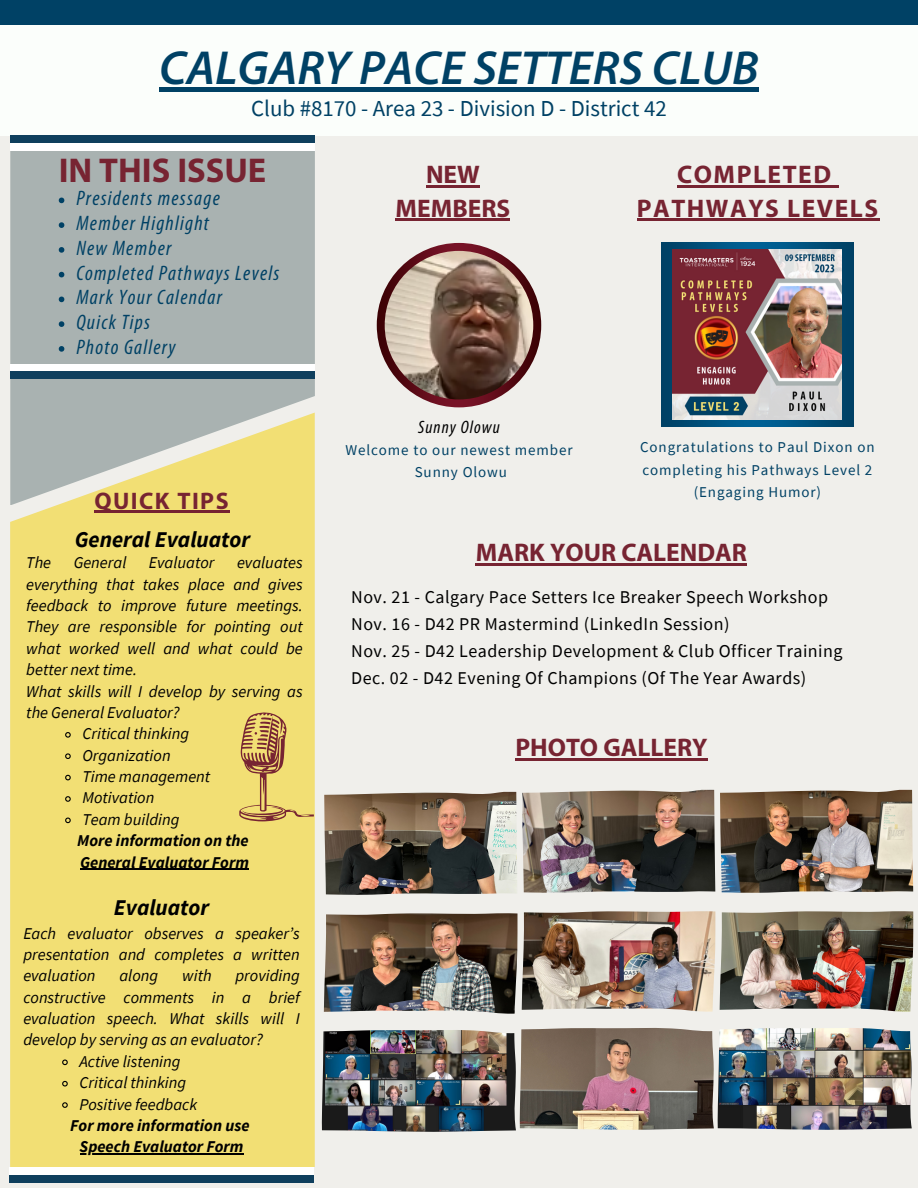
<style>
.page{position:relative;width:918px;height:1188px;background:#f0efeb}
.page>*{position:absolute;margin:0;border:0;box-sizing:border-box;transform-origin:0 0}
.t1{font:italic 600 48px "Myriad Pro";color:#004165}
.t2{font:700 34.5px "Myriad Pro";color:#772432}
.t3{font:700 25.5px "Myriad Pro";color:#772432}
.t4{font:700 25.5px "Myriad Pro";letter-spacing:.06em;color:#772432}
.t5{font:700 24px "Myriad Pro";letter-spacing:.06em;color:#772432}
.t6{font:22.95px "Source Sans Pro";color:#004165}
.t7{font:italic 700 22.5px "Source Sans Pro";color:#000}
.t8{font:italic condensed 21px "Myriad Pro";letter-spacing:.06em;color:#004165}
.t9{font:18px "Source Sans Pro";letter-spacing:.025em;color:#000}
.t10{font:italic condensed 18px "Myriad Pro";letter-spacing:.06em;color:#000}
.t11{font:italic 16.5px/21.3px "Source Sans Pro";color:#000;text-align:justify}
.t12{font:italic 700 16.5px "Source Sans Pro";color:#000}
.t13{font:15px/22.5px "Source Sans Pro";letter-spacing:.06em;color:#004165;text-align:center}
</style>
<div class="page">
<div style="left:0;top:25px;width:918px;height:110px;background:#fbfefb"></div>
<div style="left:0;top:0;width:918px;height:25px;background:#004165"></div>
<div style="left:159px;top:87px;width:600px;height:5px;background:#004165"></div>
<div style="left:10px;top:505px;width:305px;height:662px;background:#f2df74"></div>
<svg style="left:10px;top:151px;width:305px;height:354px;background:#b4baac"></svg>
<div style="left:10px;top:143px;width:305px;height:8px;background:#fff"></div>
<div style="left:10px;top:135px;width:305px;height:8px;background:#0f3f5d"></div>
<div style="left:10px;top:364px;width:305px;height:8px;background:#fff"></div>
<div style="left:10px;top:372px;width:305px;height:7px;background:#0f3f5d"></div>
<div style="left:9px;top:1167px;width:305px;height:8px;background:#fff"></div>
<div style="left:9px;top:1175px;width:305px;height:8px;background:#0f3f5d"></div>
<svg style="left:240px;top:708px;width:74px;height:113px;background:#d8b866"></svg>
<img style="left:377px;top:243px;width:164px;height:164px;border-radius:50%">
<img style="left:385px;top:251px;width:148px;height:148px;border-radius:50%">
<img style="left:661px;top:243px;width:192px;height:184px">
<img style="left:672px;top:250px;width:170px;height:169px">
<img style="left:324px;top:792px;width:193px;height:103px">
<img style="left:324px;top:913px;width:194px;height:101px">
<img style="left:322px;top:1030px;width:194px;height:102px">
<hr style="left:95px;top:511px;width:135px;height:2px;background:#772432">
<svg style="left:64px;top:731px;width:8px;height:8px"></svg>
<svg style="left:64px;top:753px;width:8px;height:7px"></svg>
<svg style="left:64px;top:774px;width:8px;height:7px"></svg>
<svg style="left:64px;top:795px;width:8px;height:8px"></svg>
<svg style="left:64px;top:817px;width:8px;height:7px"></svg>
<hr style="left:80px;top:869px;width:169px;height:1px;background:#000">
<svg style="left:61px;top:1059px;width:8px;height:7px"></svg>
<svg style="left:61px;top:1080px;width:8px;height:7px"></svg>
<svg style="left:61px;top:1101px;width:8px;height:8px"></svg>
<hr style="left:80px;top:1153px;width:164px;height:2px;background:#000">
<hr style="left:426px;top:185px;width:54px;height:2px;background:#772432">
<hr style="left:396px;top:219px;width:114px;height:2px;background:#772432">
<hr style="left:476px;top:563px;width:271px;height:3px;background:#772432">
<hr style="left:637px;top:219px;width:144px;height:2px;background:#772432">
<hr style="left:781px;top:219px;width:99px;height:2px;background:#772432">
<hr style="left:677px;top:185px;width:156px;height:2px;background:#772432">
<svg style="left:833px;top:185px;width:6px;height:2px"></svg>
<hr style="left:515px;top:758px;width:193px;height:3px;background:#772432">
<img style="left:522px;top:790px;width:193px;height:103px">
<img style="left:522px;top:911px;width:193px;height:101px">
<img style="left:520px;top:1028px;width:194px;height:102px">
<img style="left:720px;top:790px;width:193px;height:103px">
<img style="left:720px;top:911px;width:193px;height:101px">
<img style="left:718px;top:1028px;width:194px;height:102px">
<svg style="left:59px;top:198px;width:5px;height:5px"></svg>
<svg style="left:59px;top:222px;width:5px;height:6px"></svg>
<svg style="left:59px;top:247px;width:5px;height:6px"></svg>
<svg style="left:59px;top:272px;width:5px;height:5px"></svg>
<svg style="left:59px;top:297px;width:5px;height:5px"></svg>
<svg style="left:59px;top:321px;width:5px;height:6px"></svg>
<svg style="left:59px;top:346px;width:5px;height:6px"></svg>
<p class="t1" style="left:159px;top:48px;width:601px">CALGARY PACE SETTERS CLUB</p>
<p class="t6" style="left:251px;top:93px;width:417px">Club #8170 - Area 23 - Division D - District 42</p>
<p class="t2" style="left:59px;top:156px;width:209px">IN THIS ISSUE</p>
<p class="t8" style="left:76px;top:190px;width:145px">Presidents message</p>
<p class="t8" style="left:76px;top:214px;width:134px">Member Highlight</p>
<p class="t8" style="left:76px;top:239px;width:96px">New Member</p>
<p class="t8" style="left:76px;top:264px;width:204px">Completed Pathways Levels</p>
<p class="t8" style="left:76px;top:289px;width:147px">Mark Your Calendar</p>
<p class="t8" style="left:76px;top:313px;width:75px">Quick Tips</p>
<p class="t8" style="left:76px;top:338px;width:101px">Photo Gallery</p>
<p class="t5" style="left:95px;top:491px;width:136px">QUICK TIPS</p>
<p class="t7" style="left:75px;top:525px;width:177px">General Evaluator</p>
<p class="t11" style="left:26px;top:552px;width:278px;text-indent:211px">evaluates everything that takes place and gives feedback to improve future meetings.<br>They are responsible for pointing out what worked well and what could be better next time.</p>
<p class="t11" style="left:26px;top:680px;width:278px">What skills will I develop by serving as the General Evaluator?</p>
<p class="t11" style="left:26px;top:552px;width:26px">The</p>
<p class="t11" style="left:74px;top:552px;width:54px">General</p>
<p class="t11" style="left:149px;top:552px;width:67px">Evaluator</p>
<p class="t11" style="left:82px;top:723px;width:108px">Critical thinking</p>
<p class="t11" style="left:82px;top:744px;width:90px">Organization</p>
<p class="t11" style="left:82px;top:766px;width:129px">Time management</p>
<p class="t11" style="left:82px;top:787px;width:74px">Motivation</p>
<p class="t11" style="left:82px;top:808px;width:99px">Team building</p>
<p class="t12" style="left:77px;top:830px;width:173px">More information on the</p>
<p class="t12" style="left:80px;top:851px;width:170px">General Evaluator Form</p>
<p class="t7" style="left:114px;top:893px;width:97px">Evaluator</p>
<p class="t11" style="left:23px;top:922px;width:278px">Each evaluator observes a speaker’s presentation and completes a written evaluation</p>
<p class="t11" style="left:23px;top:965px;width:278px;text-indent:212px">providing constructive comments in a brief evaluation speech. What skills will I develop by serving as an evaluator?</p>
<p class="t11" style="left:119px;top:965px;width:40px">along</p>
<p class="t11" style="left:182px;top:965px;width:31px">with</p>
<p class="t11" style="left:79px;top:1050px;width:103px">Active listening</p>
<p class="t11" style="left:79px;top:1072px;width:108px">Critical thinking</p>
<p class="t11" style="left:79px;top:1093px;width:119px">Positive feedback</p>
<p class="t12" style="left:70px;top:1115px;width:181px">For more information use</p>
<p class="t12" style="left:80px;top:1136px;width:165px">Speech Evaluator Form</p>
<p class="t3" style="left:426px;top:164px;width:55px">NEW</p>
<p class="t3" style="left:396px;top:197px;width:116px">MEMBERS</p>
<p class="t4" style="left:677px;top:164px;width:156px">COMPLETED</p>
<p class="t4" style="left:637px;top:197px;width:243px">PATHWAYS LEVELS</p>
<p class="t10" style="left:418px;top:419px;width:83px">Sunny Olowu</p>
<p class="t13" style="left:345px;top:438px;width:229px">Welcome to our newest member</p>
<p class="t13" style="left:415px;top:461px;width:94px">Sunny Olowu</p>
<p class="t13" style="left:640px;top:436px;width:236px">Congratulations to Paul Dixon on completing his Pathways Level 2 (Engaging Humor)</p>
<p class="t3" style="left:476px;top:542px;width:273px">MARK YOUR CALENDAR</p>
<p class="t9" style="left:351px;top:585px;width:478px">Nov. 21 - Calgary Pace Setters Ice Breaker Speech Workshop</p>
<p class="t9" style="left:351px;top:612px;width:380px">Nov. 16 - D42 PR Mastermind (LinkedIn Session)</p>
<p class="t9" style="left:351px;top:639px;width:493px">Nov. 25 - D42 Leadership Development &amp; Club Officer Training</p>
<p class="t9" style="left:351px;top:666px;width:457px">Dec. 02 - D42 Evening Of Champions (Of The Year Awards)</p>
<p class="t3" style="left:515px;top:737px;width:194px">PHOTO GALLERY</p>
</div>
